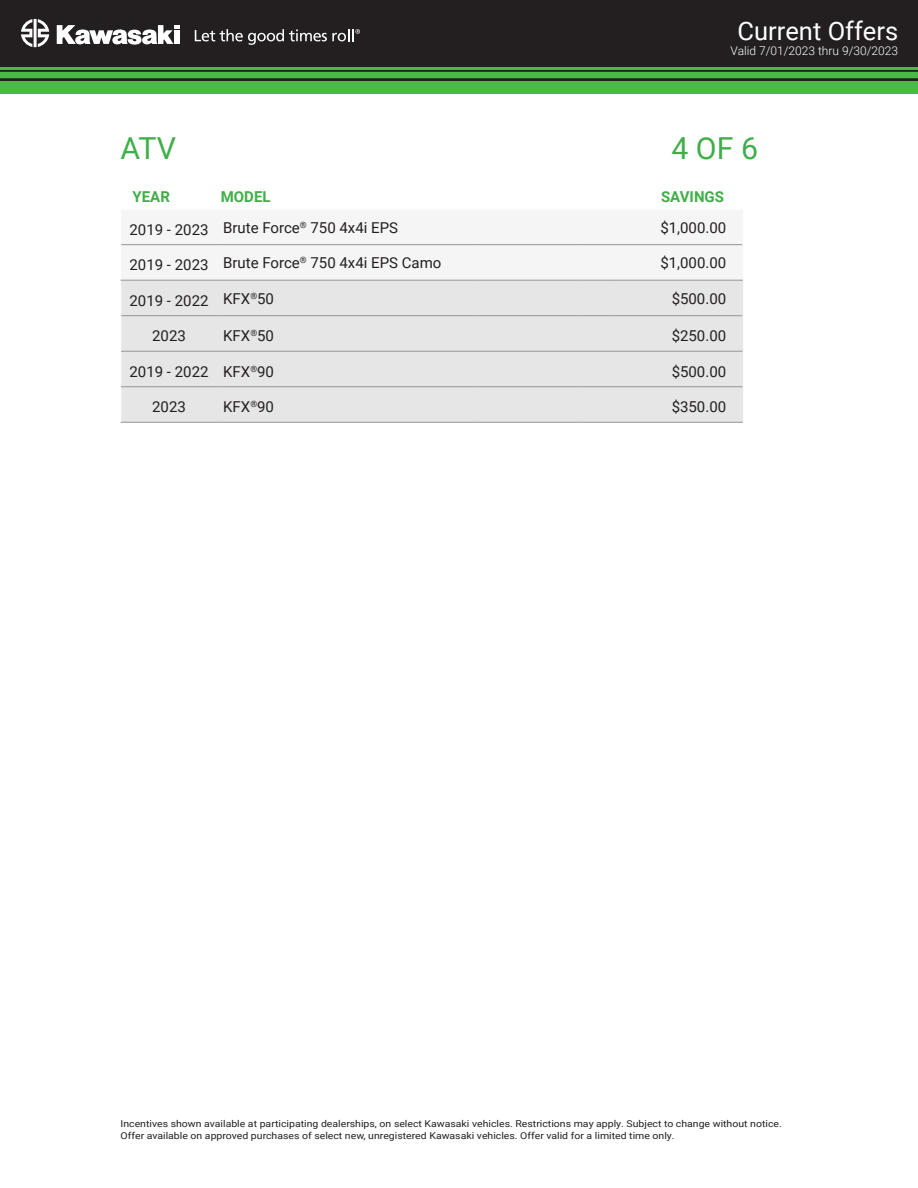
<style>
.page{position:relative;width:918px;height:1188px;background:#fff}
.page>*{position:absolute;margin:0;border:0;box-sizing:border-box;transform-origin:0 0}
.t1{font:30.3px "Roboto";color:#40ae49}
.t2{font:25.5px "Roboto";color:#fff}
.t3{font:15px "Roboto";color:#231f20}
.t4{font:700 15px "Roboto";color:#40ae49}
.t5{font:300 12px "Roboto";color:#fff}
.t6{font:9.45px/12.6px "Roboto";color:#231f20;scale:1.11 1}
</style>
<div class="page">
<div style="left:0;top:67px;width:918px;height:27px;background:linear-gradient(to right,#272c24,#262c23)"></div>
<div style="left:0;top:72px;width:918px;height:6px;background:#4cb848"></div>
<div style="left:0;top:81px;width:918px;height:13px;background:#4cb848"></div>
<hr style="left:0;top:67px;width:918px;height:3px;background:#4cb848">
<div style="left:0;top:0;width:918px;height:67px;background:#231f20"></div>
<svg style="left:57px;top:25px;width:123px;height:20px"></svg>
<svg style="left:21px;top:19px;width:28px;height:28px"></svg>
<svg style="left:195px;top:29px;width:165px;height:16px"></svg>
<div style="left:122px;top:245px;width:620px;height:35px;background:#f5f5f5"></div>
<div style="left:122px;top:281px;width:620px;height:141px;background:#e6e6e6"></div>
<hr style="left:217px;top:209px;width:1px;height:35px;background:#f5f5f5">
<hr style="left:476px;top:209px;width:1px;height:35px;background:#f5f5f5">
<hr style="left:614px;top:209px;width:1px;height:35px;background:#f5f5f5">
<hr style="left:217px;top:245px;width:1px;height:35px;background:#f5f5f5">
<hr style="left:476px;top:245px;width:1px;height:35px;background:#f5f5f5">
<hr style="left:614px;top:245px;width:1px;height:35px;background:#f5f5f5">
<hr style="left:217px;top:280px;width:1px;height:36px;background:#e6e6e6">
<hr style="left:476px;top:280px;width:1px;height:36px;background:#e6e6e6">
<hr style="left:614px;top:280px;width:1px;height:36px;background:#e6e6e6">
<hr style="left:217px;top:316px;width:1px;height:35px;background:#e6e6e6">
<hr style="left:476px;top:316px;width:1px;height:35px;background:#e6e6e6">
<hr style="left:614px;top:316px;width:1px;height:35px;background:#e6e6e6">
<hr style="left:217px;top:351px;width:1px;height:36px;background:#e6e6e6">
<hr style="left:476px;top:351px;width:1px;height:36px;background:#e6e6e6">
<hr style="left:614px;top:351px;width:1px;height:36px;background:#e6e6e6">
<hr style="left:217px;top:387px;width:1px;height:35px;background:#e6e6e6">
<hr style="left:476px;top:387px;width:1px;height:35px;background:#e6e6e6">
<hr style="left:614px;top:387px;width:1px;height:35px;background:#e6e6e6">
<hr style="left:581px;top:209px;width:1px;height:35px;background:#f5f5f5">
<hr style="left:581px;top:245px;width:1px;height:35px;background:#f5f5f5">
<hr style="left:581px;top:280px;width:1px;height:36px;background:#e6e6e6">
<hr style="left:581px;top:316px;width:1px;height:35px;background:#e6e6e6">
<hr style="left:581px;top:351px;width:1px;height:36px;background:#e6e6e6">
<hr style="left:581px;top:387px;width:1px;height:35px;background:#e6e6e6">
<hr style="left:121px;top:244px;width:96px;height:1px;background:#939598">
<hr style="left:217px;top:244px;width:259px;height:1px;background:#939598">
<hr style="left:476px;top:244px;width:106px;height:1px;background:#939598">
<hr style="left:582px;top:244px;width:32px;height:1px;background:#939598">
<hr style="left:614px;top:244px;width:129px;height:1px;background:#939598">
<hr style="left:121px;top:315px;width:96px;height:1px;background:#939598">
<hr style="left:217px;top:315px;width:259px;height:1px;background:#939598">
<hr style="left:476px;top:315px;width:106px;height:1px;background:#939598">
<hr style="left:582px;top:315px;width:32px;height:1px;background:#939598">
<hr style="left:614px;top:315px;width:129px;height:1px;background:#939598">
<hr style="left:121px;top:280px;width:1px;height:36px;background:#fff">
<hr style="left:742px;top:280px;width:1px;height:36px;background:#e6e6e6">
<hr style="left:742px;top:316px;width:1px;height:35px;background:#e6e6e6">
<hr style="left:742px;top:351px;width:1px;height:36px;background:#e6e6e6">
<hr style="left:742px;top:387px;width:1px;height:35px;background:#e6e6e6">
<hr style="left:121px;top:351px;width:96px;height:1px;background:#939598">
<hr style="left:217px;top:351px;width:259px;height:1px;background:#939598">
<hr style="left:476px;top:351px;width:106px;height:1px;background:#939598">
<hr style="left:582px;top:351px;width:32px;height:1px;background:#939598">
<hr style="left:614px;top:351px;width:129px;height:1px;background:#939598">
<hr style="left:121px;top:386px;width:96px;height:1px;background:#939598">
<hr style="left:217px;top:386px;width:259px;height:1px;background:#939598">
<hr style="left:476px;top:386px;width:106px;height:1px;background:#939598">
<hr style="left:582px;top:386px;width:32px;height:1px;background:#939598">
<hr style="left:614px;top:386px;width:129px;height:1px;background:#939598">
<hr style="left:121px;top:422px;width:96px;height:1px;background:#939598">
<hr style="left:217px;top:422px;width:259px;height:1px;background:#939598">
<hr style="left:476px;top:422px;width:106px;height:1px;background:#939598">
<hr style="left:582px;top:422px;width:32px;height:1px;background:#939598">
<hr style="left:614px;top:422px;width:129px;height:1px;background:#939598">
<hr style="left:121px;top:209px;width:1px;height:36px;background:#fff">
<hr style="left:217px;top:209px;width:259px;height:1px;background:#fff">
<hr style="left:476px;top:209px;width:106px;height:1px;background:#fff">
<hr style="left:614px;top:209px;width:129px;height:1px;background:#fff">
<hr style="left:742px;top:209px;width:1px;height:36px;background:#f5f5f5">
<hr style="left:742px;top:245px;width:1px;height:35px;background:#f5f5f5">
<hr style="left:121px;top:280px;width:96px;height:1px;background:#939598">
<hr style="left:217px;top:280px;width:259px;height:1px;background:#939598">
<hr style="left:476px;top:280px;width:106px;height:1px;background:#939598">
<hr style="left:582px;top:280px;width:32px;height:1px;background:#939598">
<hr style="left:614px;top:280px;width:129px;height:1px;background:#939598">
<h2 class="t2" style="left:738px;top:13px;width:162px">Current Offers</h2>
<p class="t5" style="left:731px;top:43px;width:169px">Valid 7/01/2023 thru 9/30/2023</p>
<h1 class="t1" style="left:121px;top:127px;width:57px">ATV</h1>
<h1 class="t1" style="left:671px;top:127px;width:88px">4 OF 6</h1>
<h3 class="t4" style="left:133px;top:186px;width:39px">YEAR</h3>
<h3 class="t4" style="left:221px;top:186px;width:51px">MODEL</h3>
<h3 class="t4" style="left:661px;top:186px;width:64px">SAVINGS</h3>
<p class="t3" style="left:130px;top:219px;width:81px">2019 - 2023</p>
<p class="t3" style="left:223px;top:217px;width:176px">Brute Force<sup>®</sup> 750 4x4i EPS</p>
<p class="t3" style="left:660px;top:217px;width:67px">$1,000.00</p>
<p class="t3" style="left:130px;top:254px;width:81px">2019 - 2023</p>
<p class="t3" style="left:223px;top:252px;width:220px">Brute Force<sup>®</sup> 750 4x4i EPS Camo</p>
<p class="t3" style="left:660px;top:252px;width:67px">$1,000.00</p>
<p class="t3" style="left:130px;top:290px;width:81px">2019 - 2022</p>
<p class="t3" style="left:223px;top:288px;width:52px">KFX<sup>®</sup>50</p>
<p class="t3" style="left:672px;top:288px;width:56px">$500.00</p>
<p class="t3" style="left:152px;top:325px;width:35px">2023</p>
<p class="t3" style="left:223px;top:325px;width:52px">KFX<sup>®</sup>50</p>
<p class="t3" style="left:672px;top:325px;width:56px">$250.00</p>
<p class="t3" style="left:130px;top:361px;width:81px">2019 - 2022</p>
<p class="t3" style="left:223px;top:361px;width:52px">KFX<sup>®</sup>90</p>
<p class="t3" style="left:672px;top:361px;width:56px">$500.00</p>
<p class="t3" style="left:152px;top:397px;width:35px">2023</p>
<p class="t3" style="left:223px;top:397px;width:52px">KFX<sup>®</sup>90</p>
<p class="t3" style="left:672px;top:397px;width:56px">$350.00</p>
<p class="t6" style="left:121px;top:1117px;width:597px">Incentives shown available at participating dealerships, on select Kawasaki vehicles. Restrictions may apply. Subject to change without notice.<br>Offer available on approved purchases of select new, unregistered Kawasaki vehicles. Offer valid for a limited time only.</p>
</div>
